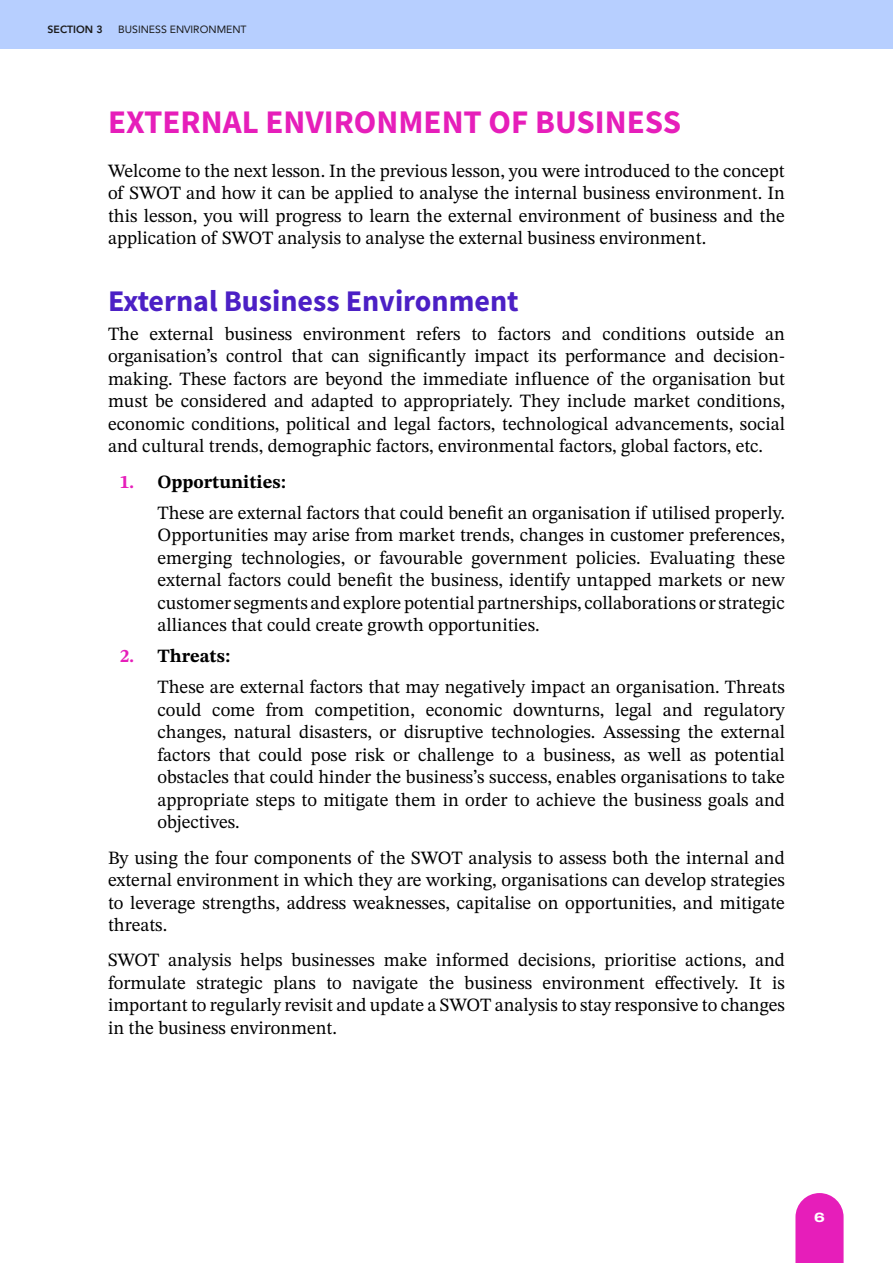
<style>
.page{position:relative;width:893px;height:1263px;background:#fff}
.page>*{position:absolute;margin:0;border:0;box-sizing:border-box;transform-origin:0 0}
.t1{font:700 33px "Source Sans Pro";color:#e61eba}
.t2{font:700 30px "Source Sans Pro";color:#4c20c5}
.t3{font:18.75px/22.5px "STIX Two Text";color:#000;text-align:justify}
.t4{font:800 13.5px "Archivo Expanded";color:#fff}
.t5{font:10.5px "Avenir";color:#1a1a1a}
.t6{font:800 10.5px "Avenir";color:#1a1a1a}
.s1{font-weight:700;color:#e61eba}
.s2{font-weight:700}
</style>
<div class="page">
<div style="left:0;top:0;width:893px;height:49px;background:#b7cfff"></div>
<svg style="left:795px;top:1193px;width:49px;height:70px;background:#e832c0"></svg>
<p class="t6" style="left:48px;top:21px;width:57px">SECTION 3</p>
<p class="t5" style="left:118px;top:21px;width:130px">BUSINESS ENVIRONMENT</p>
<h1 class="t1" style="left:108px;top:99px;width:574px">EXTERNAL ENVIRONMENT OF BUSINESS</h1>
<p class="t3" style="left:108px;top:159px;width:678px">Welcome to the next lesson. In the previous lesson, you were introduced to the concept of SWOT and how it can be applied to analyse the internal business environment. In this lesson, you will progress to learn the external environment of business and the application of SWOT analysis to analyse the external business environment.</p>
<h2 class="t2" style="left:108px;top:281px;width:412px">External Business Environment</h2>
<p class="t3" style="left:108px;top:322px;width:678px">The external business environment refers to factors and conditions outside an organisation’s control that can significantly impact its performance and decision&shy;making. These factors are beyond the immediate influence of the organisation but must be considered and adapted to appropriately. They include market conditions, economic conditions, political and legal factors, technological advancements, social and cultural trends, demographic factors, environmental factors, global factors, etc.</p>
<p class="t3" style="left:158px;top:466px;width:629px;line-height:31px;text-indent:-38px"><span class="s1">1.</span> <span class="s2">Opportunities:<br></span>These are external factors that could benefit an organisation if utilised properly.</p>
<p class="t3" style="left:158px;top:524px;width:629px">Opportunities may arise from market trends, changes in customer preferences, emerging technologies, or favourable government policies. Evaluating these external factors could benefit the business, identify untapped markets or new customer segments and explore potential partnerships, collaborations or strategic alliances that could create growth opportunities.</p>
<p class="t3" style="left:158px;top:640px;width:629px;line-height:31px;text-indent:-38px"><span class="s1">2.</span> <span class="s2">Threats:<br></span>These are external factors that may negatively impact an organisation. Threats</p>
<p class="t3" style="left:158px;top:698px;width:629px">could come from competition, economic downturns, legal and regulatory changes, natural disasters, or disruptive technologies. Assessing the external factors that could pose risk or challenge to a business, as well as potential obstacles that could hinder the business’s success, enables organisations to take appropriate steps to mitigate them in order to achieve the business goals and objectives.</p>
<p class="t3" style="left:108px;top:846px;width:678px">By using the four components of the SWOT analysis to assess both the internal and external environment in which they are working, organisations can develop strategies to leverage strengths, address weaknesses, capitalise on opportunities, and mitigate threats.</p>
<p class="t3" style="left:108px;top:949px;width:678px">SWOT analysis helps businesses make informed decisions, prioritise actions, and formulate strategic plans to navigate the business environment effectively. It is important to regularly revisit and update a SWOT analysis to stay responsive to changes in the business environment.</p>
<p class="t4" style="left:814px;top:1207px;width:12px">6</p>
</div>
